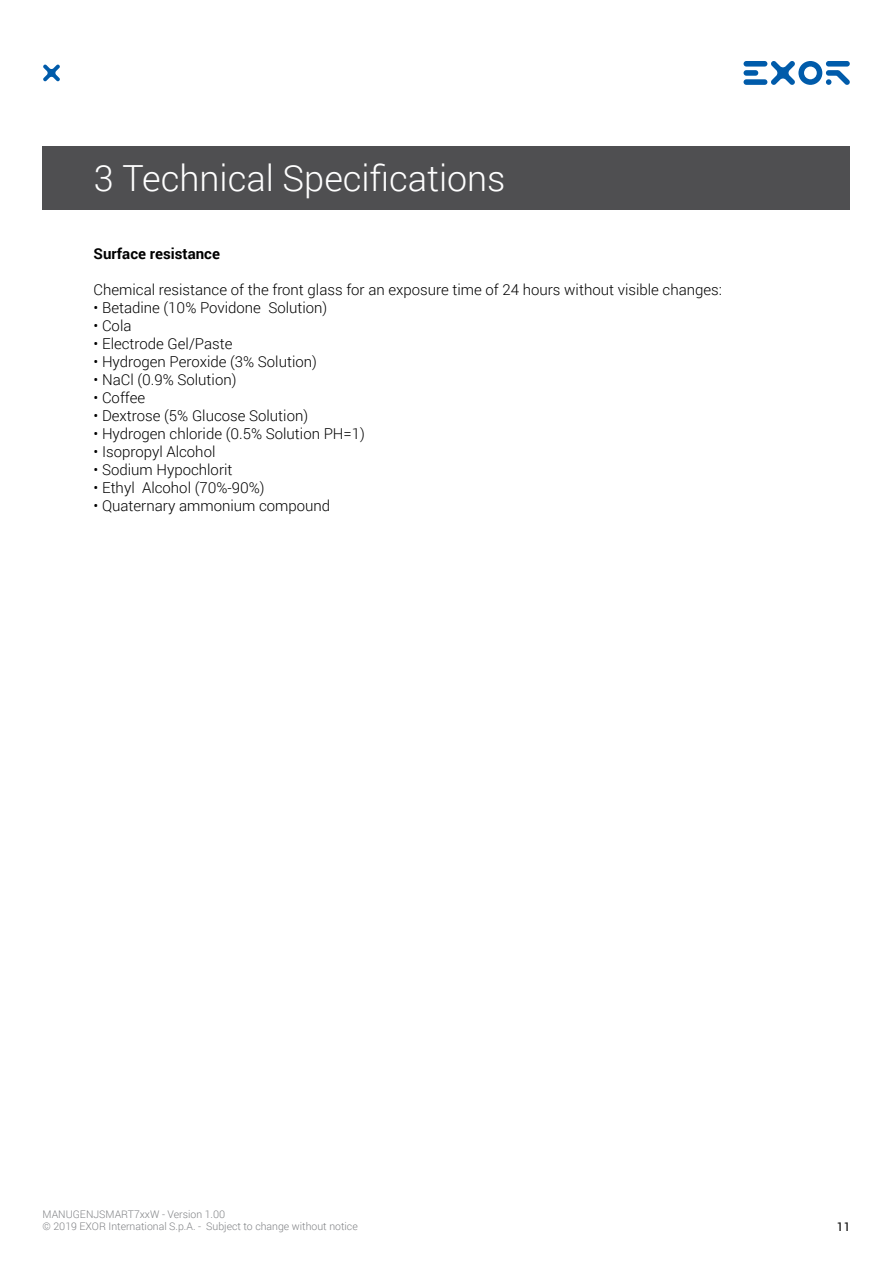
<style>
.page{position:relative;width:893px;height:1263px;background:#fff}
.page>*{position:absolute;margin:0;border:0;box-sizing:border-box;transform-origin:0 0}
.t1{font:300 36px "Roboto";color:#fff}
.t2{font:300 15px "Roboto";color:#000}
.t3{font:700 15px "Roboto";color:#000}
.t4{font:12px "Roboto";color:#000}
.t5{font:300 10.5px/12.6px "Roboto";color:#808285}
</style>
<div class="page">
<svg style="left:43px;top:65px;width:17px;height:16px"></svg>
<div style="left:743px;top:61px;width:24px;height:6px;background:#005baa;border-radius:3px"></div>
<div style="left:743px;top:70px;width:15px;height:6px;background:#005baa;border-radius:3px"></div>
<div style="left:743px;top:79px;width:24px;height:6px;background:#005baa;border-radius:3px"></div>
<svg style="left:771px;top:61px;width:79px;height:24px"></svg>
<div style="left:42px;top:146px;width:808px;height:63px;background:#4f4f51"></div>
<h1 class="t1" style="left:94px;top:153px;width:413px">3 Technical Specifications</h1>
<p class="t3" style="left:94px;top:243px;width:128px">Surface resistance</p>
<p class="t2" style="left:94px;top:279px;width:630px">Chemical resistance of the front glass for an exposure time of 24 hours without visible changes:</p>
<p class="t2" style="left:94px;top:297px;width:235px">• Betadine (10% Povidone Solution)</p>
<p class="t2" style="left:94px;top:315px;width:39px">• Cola</p>
<p class="t2" style="left:94px;top:333px;width:141px">• Electrode Gel/Paste</p>
<p class="t2" style="left:94px;top:351px;width:225px">• Hydrogen Peroxide (3% Solution)</p>
<p class="t2" style="left:94px;top:369px;width:144px">• NaCl (0.9% Solution)</p>
<p class="t2" style="left:94px;top:387px;width:53px">• Coffee</p>
<p class="t2" style="left:94px;top:405px;width:216px">• Dextrose (5% Glucose Solution)</p>
<p class="t2" style="left:94px;top:423px;width:273px">• Hydrogen chloride (0.5% Solution PH=1)</p>
<p class="t2" style="left:94px;top:441px;width:123px">• Isopropyl Alcohol</p>
<p class="t2" style="left:94px;top:459px;width:140px">• Sodium Hypochlorit</p>
<p class="t2" style="left:94px;top:477px;width:173px">• Ethyl Alcohol (70%-90%)</p>
<p class="t2" style="left:94px;top:495px;width:238px">• Quaternary ammonium compound</p>
<p class="t5" style="left:43px;top:1207px;width:317px">MANUGENJSMART7xxW - Version 1.00<br>© 2019 EXOR International S.p.A. - Subject to change without notice</p>
<p class="t4" style="left:837px;top:1218px;width:15px">11</p>
</div>
